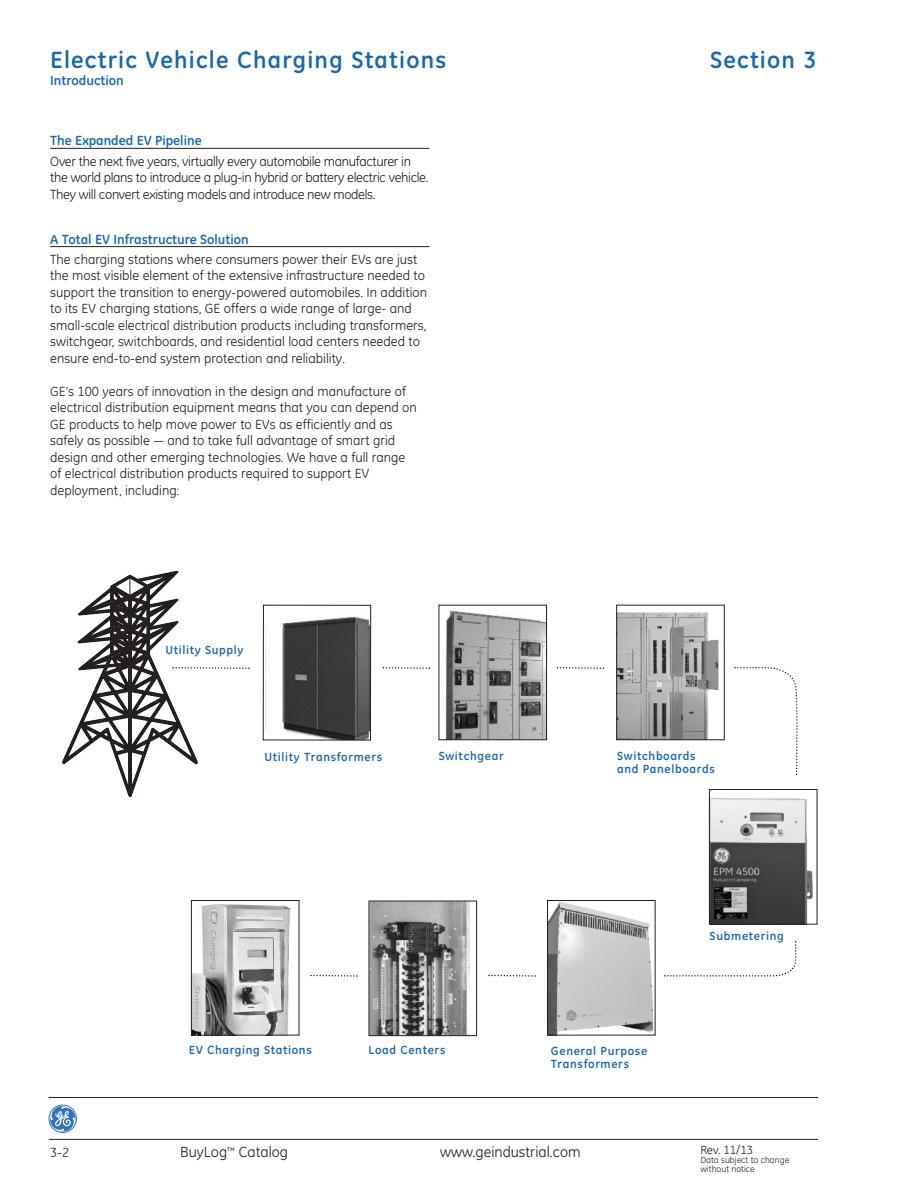
<style>
.page{position:relative;width:918px;height:1188px;background:#fff}
.page>*{position:absolute;margin:0;border:0;box-sizing:border-box;transform-origin:0 0}
.t1{font:700 24px "GE Inspira";letter-spacing:.055em;color:#1768b4}
.t2{font:15px "GE Inspira";color:#231f20}
.t3{font:13.5px/16.5px "GE Inspira";color:#231f20}
.t4{font:13.5px/16.5px "GE Inspira";letter-spacing:-.025em;color:#231f20}
.t5{font:700 13.5px "GE Inspira";color:#1768b4}
.t6{font:700 12px/13.5px "GE Inspira";letter-spacing:.055em;color:#1768b4}
.t7{font:12px "GE Inspira";color:#231f20}
.t8{font:9px/9px "GE Inspira";color:#231f20}
</style>
<div class="page">
<hr style="left:50px;top:148px;width:379px;height:1px;background:#231f20">
<hr style="left:50px;top:246px;width:379px;height:1px;background:#231f20">
<hr style="left:49px;top:1139px;width:769px;height:1px;background:#231f20">
<hr style="left:49px;top:1097px;width:769px;height:1px;background:#231f20">
<div style="left:49px;top:1105px;width:28px;height:28px;border:1px solid #3073ba;border-radius:50%"></div>
<svg style="left:50px;top:1106px;width:26px;height:26px"></svg>
<img style="left:282px;top:616px;width:87px;height:122px">
<div style="left:263px;top:605px;width:108px;height:135px;border:1px solid #231f20"></div>
<img style="left:446px;top:610px;width:99px;height:128px">
<div style="left:439px;top:605px;width:108px;height:135px;border:1px solid #231f20"></div>
<img style="left:618px;top:612px;width:101px;height:126px">
<div style="left:616px;top:605px;width:108px;height:135px;border:1px solid #231f20"></div>
<img style="left:711px;top:797px;width:102px;height:125px">
<div style="left:709px;top:789px;width:108px;height:135px;border:1px solid #231f20"></div>
<img style="left:549px;top:902px;width:104px;height:131px">
<div style="left:547px;top:900px;width:108px;height:135px;border:1px solid #231f20"></div>
<img style="left:371px;top:903px;width:99px;height:131px">
<div style="left:369px;top:901px;width:108px;height:135px;border:1px solid #231f20"></div>
<img style="left:193px;top:904px;width:98px;height:129px">
<div style="left:191px;top:900px;width:108px;height:135px;border:1px solid #231f20"></div>
<svg style="left:63px;top:571px;width:187px;height:225px"></svg>
<svg style="left:382px;top:667px;width:48px;height:2px"></svg>
<svg style="left:556px;top:667px;width:48px;height:2px"></svg>
<svg style="left:488px;top:974px;width:48px;height:3px"></svg>
<svg style="left:310px;top:974px;width:48px;height:3px"></svg>
<svg style="left:734px;top:667px;width:64px;height:108px"></svg>
<svg style="left:664px;top:941px;width:133px;height:36px"></svg>
<h1 class="t1" style="left:50px;top:52px;width:398px">Electric Vehicle Charging Stations</h1>
<h1 class="t1" style="left:710px;top:52px;width:108px">Section 3</h1>
<p class="t5" style="left:50px;top:76px;width:75px">Introduction</p>
<p class="t5" style="left:50px;top:136px;width:153px">The Expanded EV Pipeline</p>
<p class="t4" style="left:50px;top:154px;width:380px">Over the next five years, virtually every automobile manufacturer in the world plans to introduce a plug-in hybrid or battery electric vehicle.<br>They will convert existing models and introduce new models.</p>
<p class="t5" style="left:50px;top:234px;width:200px">A Total EV Infrastructure Solution</p>
<p class="t3" style="left:50px;top:252px;width:378px">The charging stations where consumers power their EVs are just the most visible element of the extensive infrastructure needed to support the transition to energy-powered automobiles. In addition to its EV charging stations, GE offers a wide range of large- and small-scale electrical distribution products including transformers, switchgear, switchboards, and residential load centers needed to ensure end-to-end system protection and reliability.</p>
<p class="t3" style="left:50px;top:384px;width:368px">GE’s 100 years of innovation in the design and manufacture of electrical distribution equipment means that you can depend on GE products to help move power to EVs as efficiently and as safely as possible — and to take full advantage of smart grid design and other emerging technologies. We have a full range of electrical distribution products required to support EV deployment, including:</p>
<p class="t6" style="left:165px;top:644px;width:80px">Utility Supply</p>
<p class="t6" style="left:264px;top:751px;width:119px">Utility Transformers</p>
<p class="t6" style="left:439px;top:750px;width:66px">Switchgear</p>
<p class="t6" style="left:617px;top:750px;width:99px">Switchboards and Panelboards</p>
<p class="t6" style="left:710px;top:930px;width:76px">Submetering</p>
<p class="t6" style="left:189px;top:1044px;width:124px">EV Charging Stations</p>
<p class="t6" style="left:369px;top:1044px;width:78px">Load Centers</p>
<p class="t6" style="left:551px;top:1045px;width:98px">General Purpose<br>Transformers</p>
<p class="t3" style="left:50px;top:1146px;width:21px">3-2</p>
<p class="t2" style="left:180px;top:1147px;width:109px">BuyLog<sup>™</sup> Catalog</p>
<p class="t7" style="left:700px;top:1145px;width:54px">Rev. 11/13</p>
<p class="t2" style="left:440px;top:1147px;width:142px">www.geindustrial.com</p>
<p class="t8" style="left:700px;top:1156px;width:90px">Data subject to change without notice</p>
</div>
